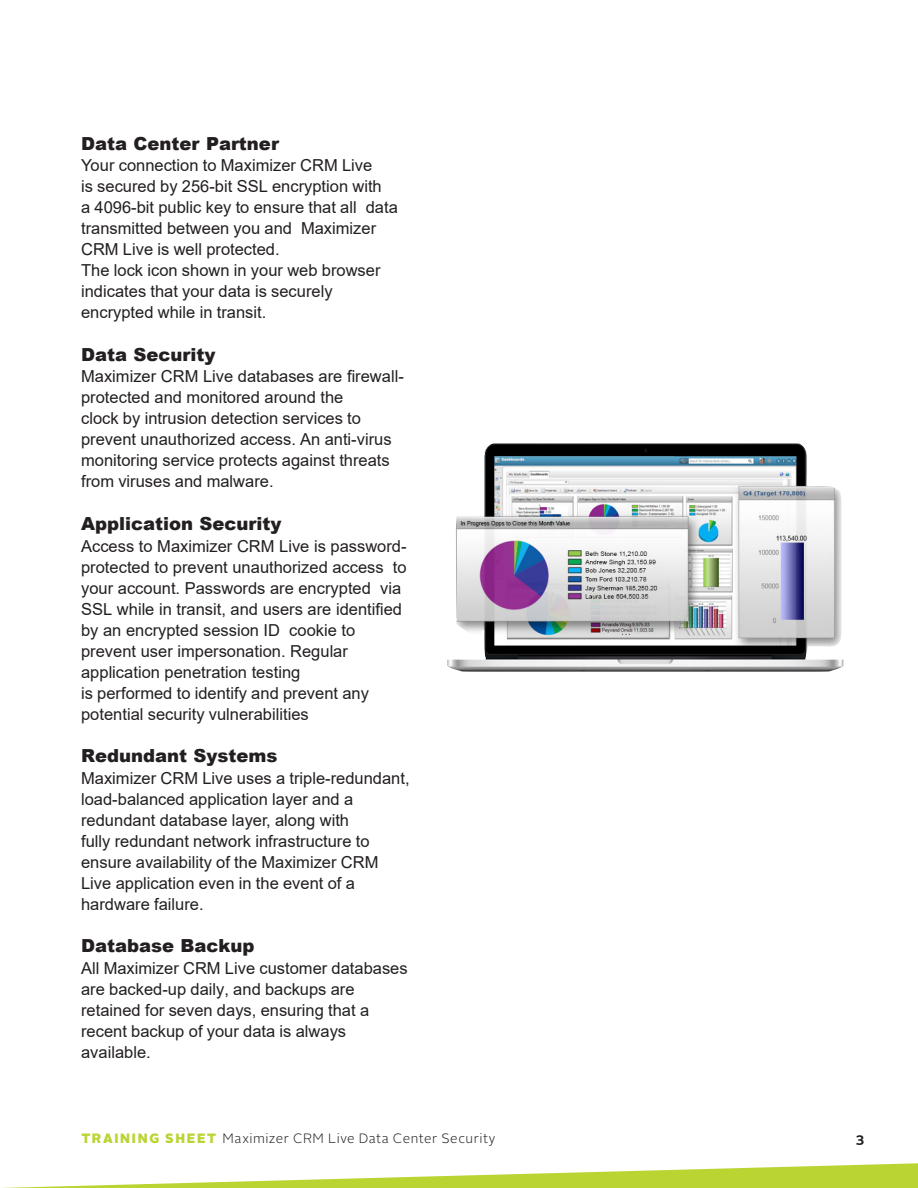
<style>
.page{position:relative;width:918px;height:1188px;background:#fff}
.page>*{position:absolute;margin:0;border:0;box-sizing:border-box;transform-origin:0 0}
.t1{font:900 18px "Arial";color:#231f20}
.t2{font:16.5px/21px "Arial";color:#231f20}
.t3{font:300 13.5px "Alright Sans";letter-spacing:.035em;color:#231f20}
.t4{font:700 13.5px "Alright Sans";color:#231f20}
.s1{font-weight:900;color:#bad432}
</style>
<div class="page">
<svg style="left:0;top:1163px;width:918px;height:25px"></svg>
<img style="left:447px;top:443px;width:397px;height:229px">
<p class="t1" style="left:81px;top:130px;width:199px">Data Center Partner</p>
<p class="t2" style="left:81px;top:155px;width:318px">Your connection to Maximizer CRM Live<br>is secured by 256-bit SSL encryption with<br>a 4096-bit public key to ensure that all data transmitted between you and Maximizer CRM Live is well protected.<br>The lock icon shown in your web browser indicates that your data is securely encrypted while in transit.</p>
<p class="t1" style="left:81px;top:341px;width:136px">Data Security</p>
<p class="t2" style="left:81px;top:366px;width:324px">Maximizer CRM Live databases are firewall&shy;protected and monitored around the<br>clock by intrusion detection services to prevent unauthorized access. An anti-virus monitoring service protects against threats from viruses and malware.</p>
<p class="t1" style="left:81px;top:510px;width:202px">Application Security</p>
<p class="t2" style="left:81px;top:535px;width:327px">Access to Maximizer CRM Live is password&shy;protected to prevent unauthorized access to your account. Passwords are encrypted via SSL while in transit, and users are identified by an encrypted session ID cookie to prevent user impersonation. Regular application penetration testing<br>is performed to identify and prevent any potential security vulnerabilities</p>
<p class="t1" style="left:81px;top:743px;width:198px">Redundant Systems</p>
<p class="t2" style="left:81px;top:767px;width:330px">Maximizer CRM Live uses a triple-redundant, load-balanced application layer and a redundant database layer, along with<br>fully redundant network infrastructure to ensure availability of the Maximizer CRM Live application even in the event of a hardware failure.</p>
<p class="t1" style="left:81px;top:933px;width:175px">Database Backup</p>
<p class="t2" style="left:81px;top:957px;width:328px">All Maximizer CRM Live customer databases are backed-up daily, and backups are retained for seven days, ensuring that a recent backup of your data is always available.</p>
<p class="t3" style="left:82px;top:1129px;width:416px"><span class="s1">TRAINING SHEET</span> Maximizer CRM Live Data Center Security</p>
<p class="t4" style="left:856px;top:1129px;width:10px">3</p>
</div>
